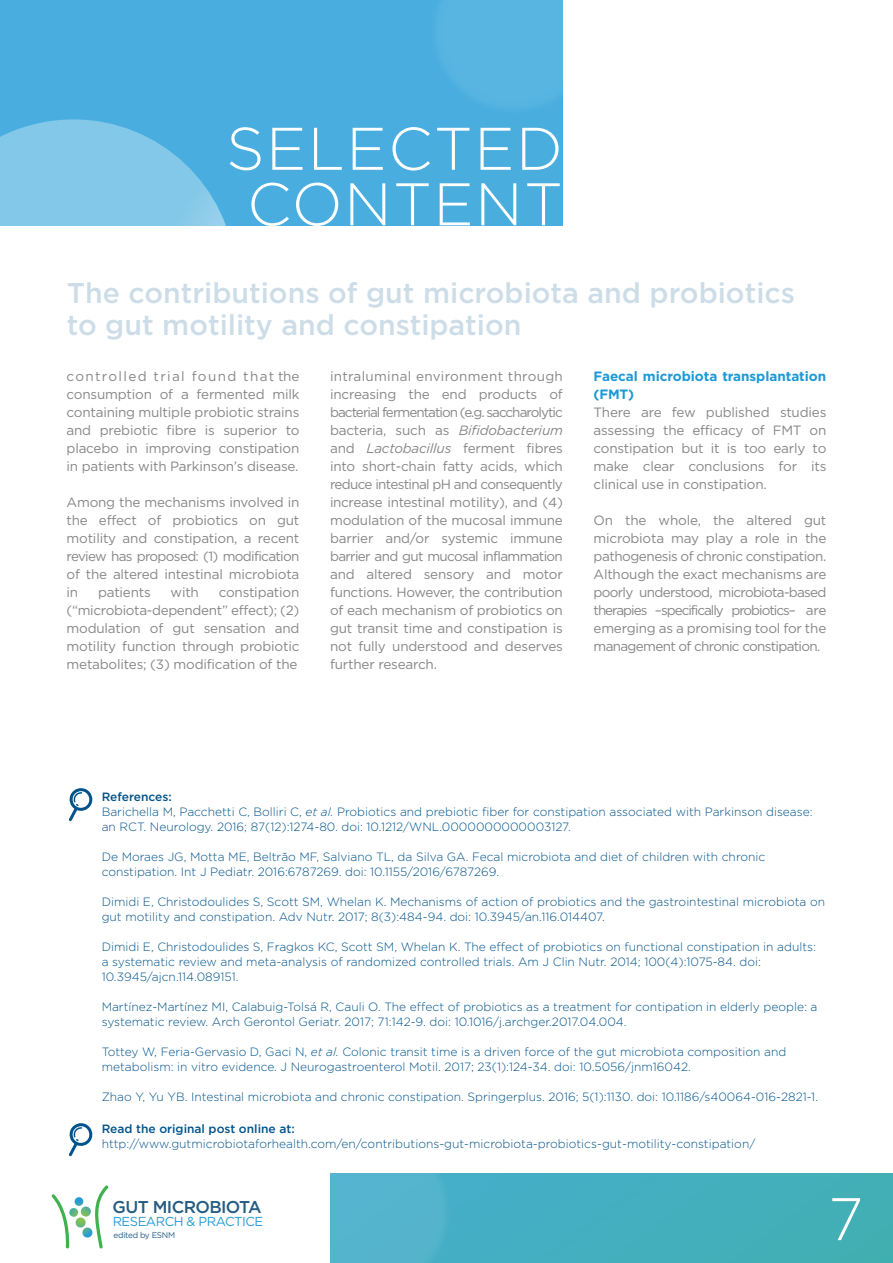
<style>
.page{position:relative;width:893px;height:1263px;background:#fff}
.page>*{position:absolute;margin:0;border:0;box-sizing:border-box;transform-origin:0 0}
.t1{font:300 60px/55.5px "Gotham";letter-spacing:.025em;color:#fff;text-align:center}
.t2{font:500 28.5px/31.5px "Gotham";color:#ccdde8}
.t3{font:500 17.1px "Gotham";letter-spacing:-.035em;color:#255d82}
.t4{font:13.5px/18px "Gotham";letter-spacing:-.015em;color:#878787;text-align:justify}
.t5{font:700 13.5px/18px "Gotham";color:#1c9ad7}
.t6{font:13.05px "Gotham";letter-spacing:-.035em;color:#269cd5}
.t7{font:300 12px/15px "Gotham";color:#00538a}
.t8{font:500 12px "Gotham";color:#00538a}
.t9{font:8.25px "Gotham";letter-spacing:-.035em;color:#255d82}
.s1{font-style:italic}
.s2{font-weight:500}
</style>
<div class="page">
<div style="left:0;top:0;width:563px;height:225px;background:#49aedf"></div>
<div style="left:330px;top:1173px;width:563px;height:90px;background:#43afbd"></div>
<svg style="left:52px;top:1185px;width:56px;height:63px"></svg>
<img style="left:437px;top:0;width:126px;height:108px">
<svg style="left:0;top:119px;width:241px;height:107px"></svg>
<img style="left:330px;top:1173px;width:171px;height:90px">
<svg style="left:69px;top:1123px;width:24px;height:34px"></svg>
<svg style="left:69px;top:788px;width:24px;height:33px"></svg>
<h1 class="t1" style="left:226px;top:120px;width:338px">SELECTED<br>CONTENT</h1>
<h2 class="t2" style="left:67px;top:277px;width:730px">The contributions of gut microbiota and probiotics to gut motility and constipation</h2>
<p class="t4" style="left:67px;top:367px;width:234px">controlled trial found that the consumption of a fermented milk containing multiple probiotic strains and prebiotic fibre is superior to placebo in improving constipation in patients with Parkinson’s disease.</p>
<p class="t4" style="left:67px;top:493px;width:234px">Among the mechanisms involved in the effect of probiotics on gut motility and constipation, a recent review has proposed: (1) modification of the altered intestinal microbiota in</p>
<p class="t4" style="left:98px;top:583px;width:54px">patients</p>
<p class="t4" style="left:171px;top:583px;width:30px">with</p>
<p class="t4" style="left:67px;top:583px;width:234px;text-indent:152px">constipation (“microbiota-dependent” effect); (2) modulation of gut sensation and motility function through probiotic metabolites; (3) modification of the</p>
<p class="t4" style="left:330px;top:367px;width:234px">intraluminal environment through increasing the end products of bacterial fermentation (e.g. saccharolytic bacteria, such as <span class="s1">Bifidobacterium </span>and <span class="s1">Lactobacillus</span> ferment fibres into short-chain fatty acids, which reduce intestinal pH and consequently increase intestinal motility), and (4) modulation of the mucosal immune barrier and/or systemic immune barrier and gut mucosal inflammation and altered sensory and motor functions. However, the contribution of each mechanism of probiotics on gut transit time and constipation is not fully understood and deserves further research.</p>
<p class="t5" style="left:594px;top:367px;width:234px">Faecal microbiota transplantation (FMT)</p>
<p class="t4" style="left:594px;top:403px;width:234px">There are few published studies assessing the efficacy of FMT on constipation but it is too early to make clear conclusions for its clinical use in constipation.</p>
<p class="t4" style="left:594px;top:511px;width:234px">On the whole, the altered gut microbiota may play a role in the pathogenesis of chronic constipation.<br>Although the exact mechanisms are poorly understood, microbiota-based therapies –specifically probiotics– are emerging as a promising tool for the management of chronic constipation.</p>
<p class="t7" style="left:102px;top:789px;width:712px"><span class="s2">References:<br></span>Barichella M, Pacchetti C, Bolliri C, <span class="s1">et al.</span> Probiotics and prebiotic fiber for constipation associated with Parkinson disease: an RCT. Neurology. 2016; 87(12):1274-80. doi: 10.1212/WNL.0000000000003127.</p>
<p class="t7" style="left:102px;top:849px;width:665px">De Moraes JG, Motta ME, Beltrão MF, Salviano TL, da Silva GA. Fecal microbiota and diet of children with chronic constipation. Int J Pediatr. 2016:6787269. doi: 10.1155/2016/6787269.</p>
<p class="t7" style="left:102px;top:894px;width:725px">Dimidi E, Christodoulides S, Scott SM, Whelan K. Mechanisms of action of probiotics and the gastrointestinal microbiota on gut motility and constipation. Adv Nutr. 2017; 8(3):484-94. doi: 10.3945/an.116.014407.</p>
<p class="t7" style="left:102px;top:939px;width:716px">Dimidi E, Christodoulides S, Fragkos KC, Scott SM, Whelan K. The effect of probiotics on functional constipation in adults: a systematic review and meta-analysis of randomized controlled trials. Am J Clin Nutr. 2014; 100(4):1075-84. doi:<br>10.3945/ajcn.114.089151.</p>
<p class="t7" style="left:102px;top:999px;width:717px">Martínez-Martínez MI, Calabuig-Tolsá R, Cauli O. The effect of probiotics as a treatment for contipation in elderly people: a systematic review. Arch Gerontol Geriatr. 2017; 71:142-9. doi: 10.1016/j.archger.2017.04.004.</p>
<p class="t7" style="left:102px;top:1044px;width:686px">Tottey W, Feria-Gervasio D, Gaci N, <span class="s1">et al.</span> Colonic transit time is a driven force of the gut microbiota composition and metabolism: in vitro evidence. J Neurogastroenterol Motil. 2017; 23(1):124-34. doi: 10.5056/jnm16042.</p>
<p class="t7" style="left:102px;top:1089px;width:718px">Zhao Y, Yu YB. Intestinal microbiota and chronic constipation. Springerplus. 2016; 5(1):1130. doi: 10.1186/s40064-016-2821-1.</p>
<p class="t8" style="left:102px;top:1122px;width:195px">Read the original post online at:</p>
<p class="t7" style="left:102px;top:1136px;width:655px">http://www.gutmicrobiotaforhealth.com/en/contributions-gut-microbiota-probiotics-gut-motility-constipation/</p>
<p class="t3" style="left:113px;top:1197px;width:151px">GUT MICROBIOTA</p>
<p class="t6" style="left:113px;top:1214px;width:152px">RESEARCH &amp; PRACTICE</p>
<p class="t9" style="left:114px;top:1230px;width:63px">edited by ESNM</p>
<h1 class="t1" style="left:828px;top:1190px;width:37px">7</h1>
</div>
